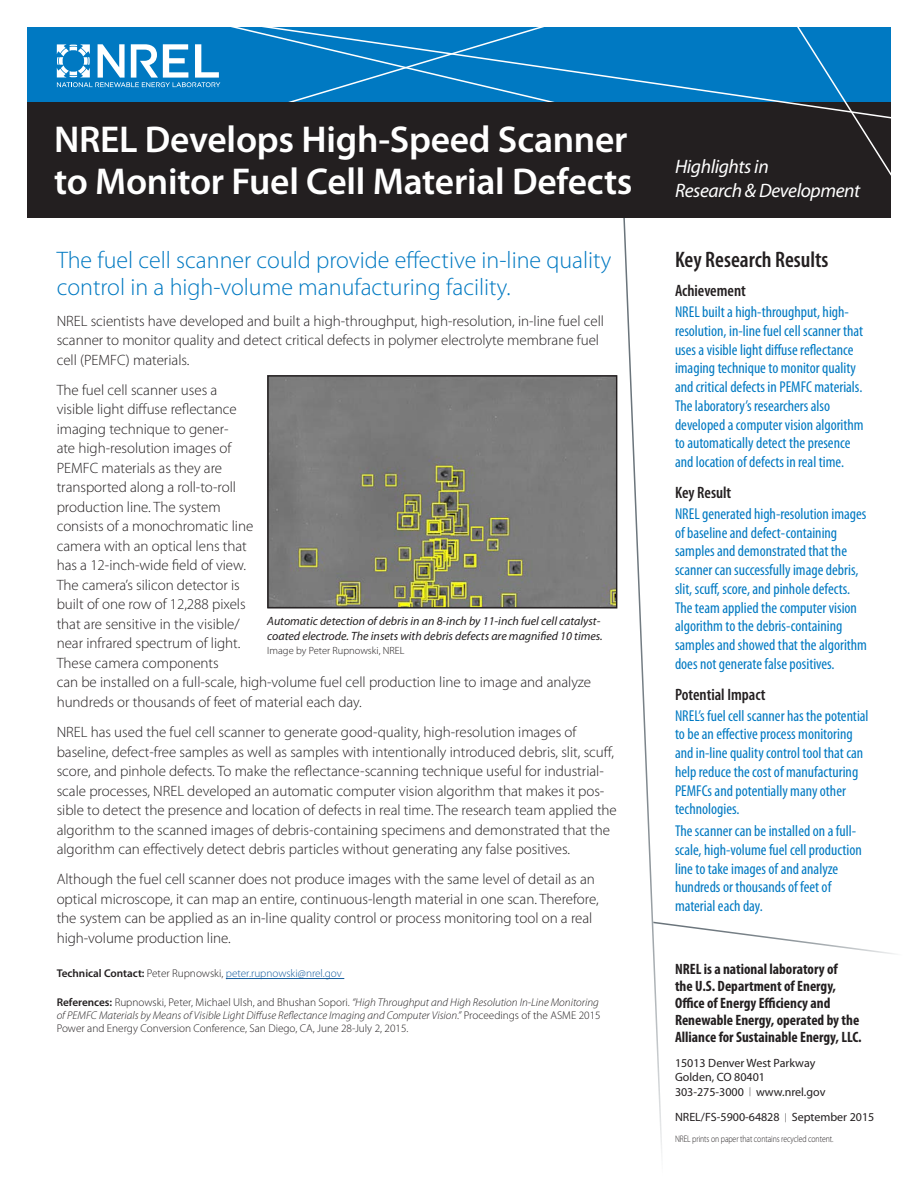
<style>
.page{position:relative;width:918px;height:1188px;background:#fff}
.page>*{position:absolute;margin:0;border:0;box-sizing:border-box;transform-origin:0 0}
.head{font:600 37.5px/42px "Myriad Pro";letter-spacing:-.005em;color:#fff}
.subhead{font:300 24px/27px "Myriad Pro";color:#0079c2}
.sidebar_head{font:600 condensed 22.5px "Myriad Pro";color:#231f20}
.capability__R_D__Sci{font:italic 19.5px/23.4px "Myriad Pro";letter-spacing:-.02em;color:#fff}
.sidebar_subhead{font:600 condensed 16.5px "Myriad Pro";color:#231f20}
.sidebar_text{font:condensed 15.75px/18.8px "Myriad Pro";color:#0079c2}
.body_text{font:300 15px/19.5px "Myriad Pro";color:#231f20}
.t1{font:700 condensed 15px/17px "Myriad Pro";color:#231f20}
.t2{font:italic 12px/14.7px "Myriad Pro";color:#231f20}
.project_number_____d{font:12px "Myriad Pro";color:#231f20}
.technical_contact{font:300 11.25px/13.2px "Myriad Pro";color:#231f20}
.technical_contact-2{font:300 11.25px "Myriad Pro";color:#175d9e}
.t3{font:300 10.5px "Myriad Pro";color:#231f20}
.t4{font:300 9.45px "Myriad Pro";letter-spacing:-.01em;color:#231f20;scale:.82 1}
.s1{font-weight:600;color:#231f20}
.s2{color:#231f20}
.s3{font-weight:600}
.s4{font-style:italic}
.s5{font-weight:300;font-size:9px}
</style>
<div class="page">
<svg style="left:623px;top:217px;width:271px;height:937px"></svg>
<div style="left:27px;top:28px;width:864px;height:74px;background:#0079c2"></div>
<svg style="left:57px;top:44px;width:163px;height:43px"></svg>
<div style="left:27px;top:102px;width:864px;height:115px;background:#231f20"></div>
<svg style="left:855px;top:120px;width:36px;height:56px"></svg>
<svg style="left:258px;top:27px;width:633px;height:93px"></svg>
<hr style="left:226px;top:978px;width:118px;height:1px;background:#175d9e">
<img style="left:269px;top:377px;width:346px;height:230px">
<div style="left:267px;top:375px;width:350px;height:234px;border:1px solid #231f20"></div>
<p class="head" style="left:54px;top:118px;width:580px">NREL Develops High-Speed Scanner to Monitor Fuel Cell Material Defects</p>
<p class="subhead" style="left:57px;top:246px;width:556px">The fuel cell scanner could provide effective in-line quality control in a high-volume manufacturing facility.</p>
<p class="body_text" style="left:57px;top:311px;width:549px">NREL scientists have developed and built a high-throughput, high-resolution, in-line fuel cell scanner to monitor quality and detect critical defects in polymer electrolyte membrane fuel cell (PEMFC) materials.</p>
<p class="body_text" style="left:57px;top:380px;width:536px">The fuel cell scanner uses a<br>visible light diffuse reflectance<br>imaging technique to gener-<br>ate high-resolution images of<br>PEMFC materials as they are<br>transported along a roll-to-roll<br>production line. The system<br>consists of a monochromatic line<br>camera with an optical lens that<br>has a 12-inch-wide field of view.<br>The camera’s silicon detector is<br>built of one row of 12,288 pixels<br>that are sensitive in the visible/<br>near infrared spectrum of light.<br>These camera components<br>can be installed on a full-scale, high-volume fuel cell production line to image and analyze hundreds or thousands of feet of material each day.</p>
<p class="body_text" style="left:57px;top:722px;width:562px">NREL has used the fuel cell scanner to generate good-quality, high-resolution images of baseline, defect-free samples as well as samples with intentionally introduced debris, slit, scuff, score, and pinhole defects. To make the reflectance-scanning technique useful for industrial&shy;scale processes, NREL developed an automatic computer vision algorithm that makes it pos&shy;sible to detect the presence and location of defects in real time. The research team applied the algorithm to the scanned images of debris-containing specimens and demonstrated that the algorithm can effectively detect debris particles without generating any false positives.</p>
<p class="body_text" style="left:57px;top:870px;width:544px">Although the fuel cell scanner does not produce images with the same level of detail as an optical microscope, it can map an entire, continuous-length material in one scan. Therefore, the system can be applied as an in-line quality control or process monitoring tool on a real high-volume production line.</p>
<p class="technical_contact-2" style="left:57px;top:967px;width:287px"><span class="s1">Technical Contact:</span> <span class="s2">Peter Rupnowski,</span> peter.rupnowski@nrel.gov</p>
<p class="technical_contact" style="left:57px;top:995px;width:545px"><span class="s3">References:</span> Rupnowski, Peter, Michael Ulsh, and Bhushan Sopori. <span class="s4">“High Throughput and High Resolution In-Line Monitoring of PEMFC Materials by Means of Visible Light Diffuse Reflectance Imaging and Computer Vision.”</span> Proceedings of the ASME 2015<br>Power and Energy Conversion Conference, San Diego, CA, June 28-July 2, 2015.</p>
<p class="t2" style="left:267px;top:614px;width:337px">Automatic detection of debris in an 8-inch by 11-inch fuel cell catalyst&shy;coated electrode. The insets with debris defects are magnified 10 times.</p>
<p class="t3" style="left:267px;top:645px;width:139px">Image by Peter Rupnowski, NREL</p>
<p class="capability__R_D__Sci" style="left:675px;top:155px;width:187px">Highlights in<br>Research &amp; Development</p>
<p class="sidebar_head" style="left:675px;top:246px;width:155px">Key Research Results</p>
<p class="sidebar_subhead" style="left:675px;top:281px;width:72px">Achievement</p>
<p class="sidebar_text" style="left:675px;top:302px;width:190px">NREL built a high-throughput, high&shy;resolution, in-line fuel cell scanner that uses a visible light diffuse reflectance imaging technique to monitor quality and critical defects in PEMFC materials.<br>The laboratory’s researchers also developed a computer vision algorithm to automatically detect the presence and location of defects in real time.</p>
<p class="sidebar_subhead" style="left:675px;top:482px;width:58px">Key Result</p>
<p class="sidebar_text" style="left:675px;top:504px;width:194px">NREL generated high-resolution images of baseline and defect-containing samples and demonstrated that the scanner can successfully image debris, slit, scuff, score, and pinhole defects.<br>The team applied the computer vision algorithm to the debris-containing samples and showed that the algorithm does not generate false positives.</p>
<p class="sidebar_subhead" style="left:675px;top:684px;width:92px">Potential Impact</p>
<p class="sidebar_text" style="left:675px;top:706px;width:195px">NREL’s fuel cell scanner has the potential to be an effective process monitoring and in-line quality control tool that can help reduce the cost of manufacturing PEMFCs and potentially many other technologies.</p>
<p class="sidebar_text" style="left:675px;top:821px;width:188px">The scanner can be installed on a full&shy;scale, high-volume fuel cell production line to take images of and analyze hundreds or thousands of feet of material each day.</p>
<p class="t1" style="left:675px;top:960px;width:188px">NREL is a national laboratory of<br>the U.S. Department of Energy, Office of Energy Efficiency and Renewable Energy, operated by the Alliance for Sustainable Energy, LLC.</p>
<p class="project_number_____d" style="left:675px;top:1056px;width:142px">15013 Denver West Parkway</p>
<p class="project_number_____d" style="left:675px;top:1070px;width:91px">Golden, CO 80401</p>
<p class="project_number_____d" style="left:675px;top:1084px;width:152px">303-275-3000 <span class="s5">|</span> www.nrel.gov</p>
<p class="t4" style="left:675px;top:1134px;width:195px">NREL prints on paper that contains recycled content.</p>
<p class="project_number_____d" style="left:675px;top:1110px;width:201px">NREL/FS-5900-64828 <span class="s5">|</span> September 2015</p>
</div>
